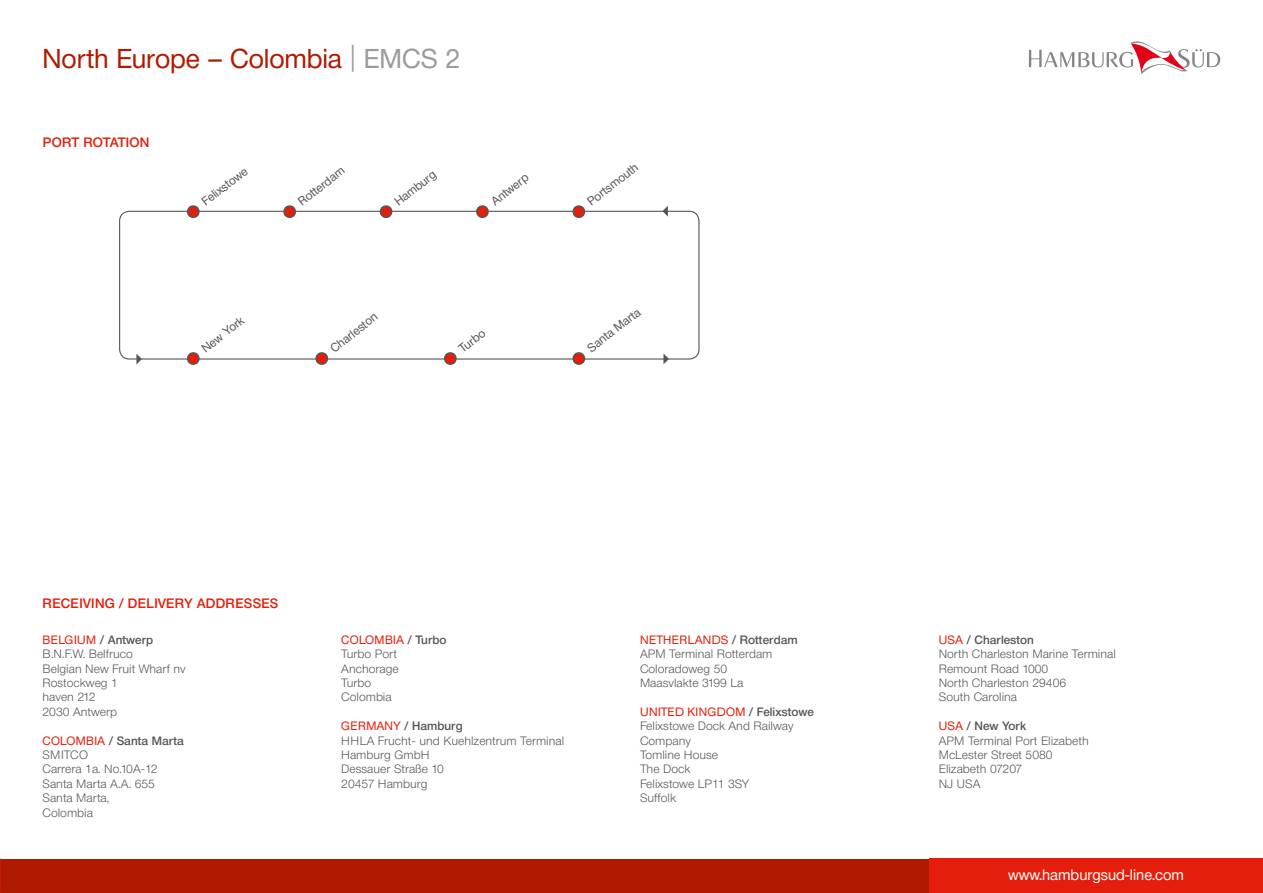
<style>
.page{position:relative;width:1263px;height:893px;background:#fff}
.page>*{position:absolute;margin:0;border:0;box-sizing:border-box;transform-origin:0 0}
.t1{font:27px "Neue Helvetica BQ";letter-spacing:-.005em;color:#b01b00}
.t2{font:15px "Neue Helvetica BQ";color:#fff}
.t3{font:500 13.5px "Neue Helvetica BQ";letter-spacing:.02em;color:#e41e0a}
.t4{font:300 12px/14.4px "Neue Helvetica BQ";color:#565655}
.t5{font:12px "Neue Helvetica BQ";color:#565655}
.s1{color:#9c9c9d}
.s2{font-weight:400;color:#e41e0a}
.s3{font-weight:500}
</style>
<div class="page">
<div style="left:0;top:859px;width:929px;height:34px;background:#b01b00"></div>
<svg style="left:1029px;top:41px;width:191px;height:33px"></svg>
<div style="left:929px;top:859px;width:334px;height:34px;background:#e41e0a"></div>
<div style="left:119px;top:211px;width:580px;height:149px;border:1px solid #565655;border-radius:10px"></div>
<svg style="left:662px;top:206px;width:6px;height:11px"></svg>
<svg style="left:663px;top:353px;width:6px;height:11px"></svg>
<svg style="left:185px;top:205px;width:15px;height:13px"></svg>
<svg style="left:136px;top:354px;width:6px;height:10px"></svg>
<svg style="left:571px;top:205px;width:14px;height:13px"></svg>
<svg style="left:474px;top:205px;width:15px;height:13px"></svg>
<svg style="left:378px;top:205px;width:14px;height:13px"></svg>
<svg style="left:282px;top:205px;width:14px;height:13px"></svg>
<svg style="left:185px;top:352px;width:15px;height:13px"></svg>
<svg style="left:314px;top:352px;width:14px;height:13px"></svg>
<svg style="left:442px;top:352px;width:15px;height:13px"></svg>
<svg style="left:571px;top:352px;width:14px;height:13px"></svg>
<h1 class="t1" style="left:43px;top:42px;width:419px">North Europe – Colombia <span class="s1">| EMCS 2</span></h1>
<p class="t3" style="left:43px;top:133px;width:108px">PORT ROTATION</p>
<p class="t5" style="left:199px;top:197px;width:56px;rotate:-38deg">Felixstowe</p>
<p class="t5" style="left:295px;top:197px;width:56px;rotate:-38deg">Rotterdam</p>
<p class="t5" style="left:391px;top:197px;width:50px;rotate:-38deg">Hamburg</p>
<p class="t5" style="left:488px;top:197px;width:45px;rotate:-38deg">Antwerp</p>
<p class="t5" style="left:584px;top:197px;width:62px;rotate:-38deg">Portsmouth</p>
<p class="t5" style="left:199px;top:344px;width:51px;rotate:-38deg">New York</p>
<p class="t5" style="left:327px;top:344px;width:58px;rotate:-38deg">Charleston</p>
<p class="t5" style="left:456px;top:344px;width:31px;rotate:-38deg">Turbo</p>
<p class="t5" style="left:584px;top:344px;width:65px;rotate:-38deg">Santa Marta</p>
<p class="t3" style="left:43px;top:595px;width:237px">RECEIVING / DELIVERY ADDRESSES</p>
<p class="t4" style="left:43px;top:632px;width:145px"><span class="s2">BELGIUM</span> <span class="s3">/ Antwerp<br></span>B.N.F.W. Belfruco<br>Belgian New Fruit Wharf nv<br>Rostockweg 1<br>haven 212<br>2030 Antwerp</p>
<p class="t4" style="left:43px;top:733px;width:143px"><span class="s2">COLOMBIA</span> <span class="s3">/ Santa Marta<br></span>SMITCO<br>Carrera 1a. No.10A-12<br>Santa Marta A.A. 655<br>Santa Marta,<br>Colombia</p>
<p class="t4" style="left:341px;top:632px;width:107px"><span class="s2">COLOMBIA</span> <span class="s3">/ Turbo<br></span>Turbo Port<br>Anchorage<br>Turbo<br>Colombia</p>
<p class="t4" style="left:341px;top:719px;width:225px"><span class="s2">GERMANY</span> <span class="s3">/ Hamburg<br></span>HHLA Frucht- und Kuehlzentrum Terminal<br>Hamburg GmbH<br>Dessauer Straße 10<br>20457 Hamburg</p>
<p class="t4" style="left:640px;top:632px;width:159px"><span class="s2">NETHERLANDS</span> <span class="s3">/ Rotterdam<br></span>APM Terminal Rotterdam<br>Coloradoweg 50<br>Maasvlakte 3199 La</p>
<p class="t4" style="left:640px;top:704px;width:176px"><span class="s2">UNITED KINGDOM</span> <span class="s3">/ Felixstowe<br></span>Felixstowe Dock And Railway<br>Company<br>Tomline House<br>The Dock<br>Felixstowe LP11 3SY<br>Suffolk</p>
<p class="t4" style="left:939px;top:632px;width:179px"><span class="s2">USA</span> <span class="s3">/ Charleston<br></span>North Charleston Marine Terminal<br>Remount Road 1000<br>North Charleston 29406<br>South Carolina</p>
<p class="t4" style="left:939px;top:719px;width:151px"><span class="s2">USA</span> <span class="s3">/ New York<br></span>APM Terminal Port Elizabeth<br>McLester Street 5080<br>Elizabeth 07207<br>NJ USA</p>
<p class="t2" style="left:1008px;top:865px;width:177px">www.hamburgsud-line.com</p>
</div>
